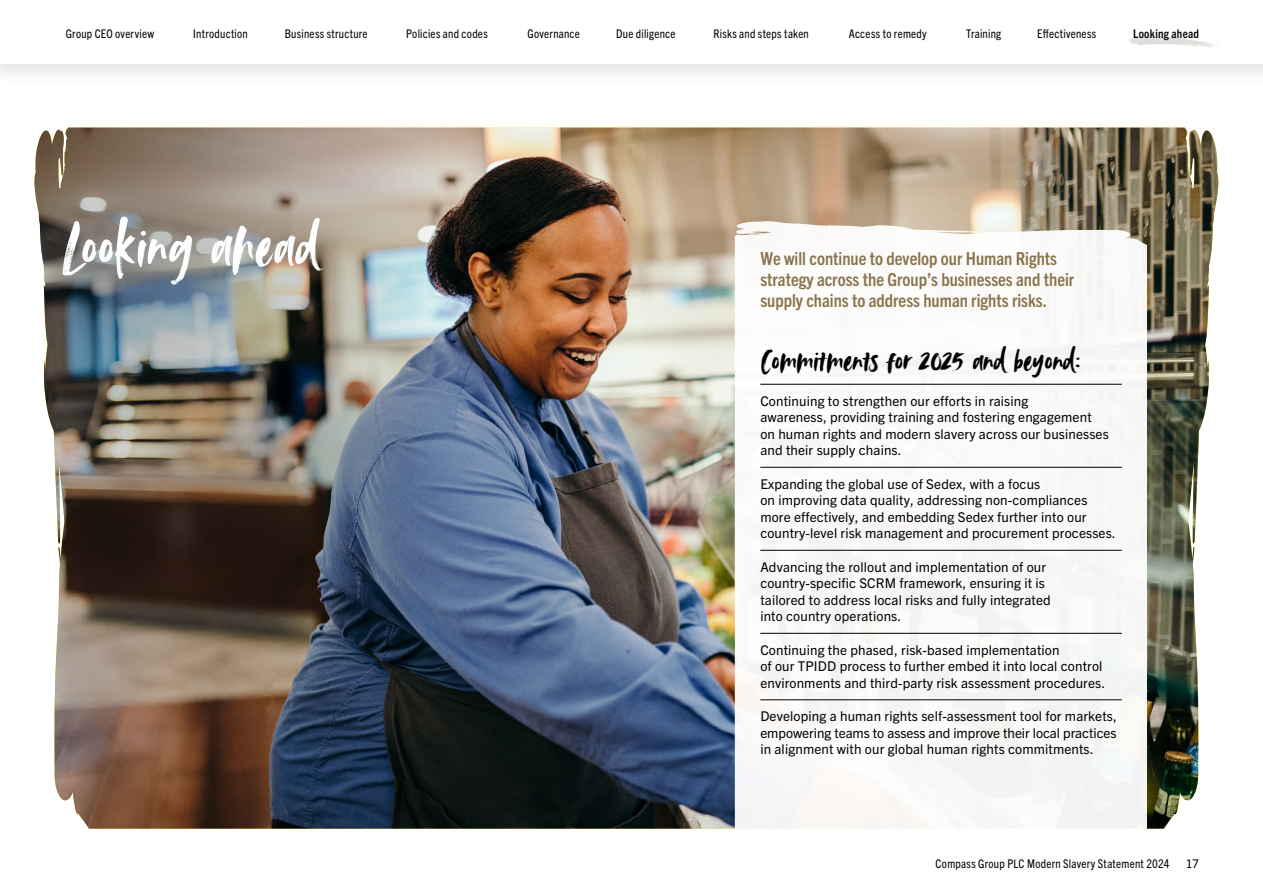
<style>
.page{position:relative;width:1263px;height:893px;background:#fff}
.page>*{position:absolute;margin:0;border:0;box-sizing:border-box;transform-origin:0 0}
.t1{font:64.5px "Avallon Alt";letter-spacing:.01em;color:#fff}
.t2{font:33px "Avallon Alt";color:#000}
.t3{font:700 condensed 18px/21px "Trade Gothic Next LT Pro";color:#8a724b}
.t4{font:13.5px/16.5px "Trade Gothic Next LT Pro";letter-spacing:.01em;color:#000}
.t5{font:condensed 12px "Trade Gothic Next LT Pro";letter-spacing:.02em;color:#000}
.t6{font:700 condensed 12px "Trade Gothic Next LT Pro";letter-spacing:.025em;color:#000}
.t7{font:12px "Trade Gothic Next LT Pro";color:#000}
</style>
<div class="page">
<img style="left:54px;top:127px;width:1145px;height:702px">
<img style="left:34px;top:127px;width:447px;height:501px">
<svg style="left:734px;top:221px;width:413px;height:608px"></svg>
<hr style="left:760px;top:384px;width:362px;height:1px;background:#000">
<hr style="left:760px;top:467px;width:362px;height:1px;background:#000">
<hr style="left:760px;top:550px;width:362px;height:1px;background:#000">
<hr style="left:760px;top:633px;width:362px;height:1px;background:#000">
<hr style="left:760px;top:699px;width:362px;height:1px;background:#000">
<div style="left:0;top:0;width:1263px;height:87px;background:#000;opacity:.1"></div>
<div style="left:0;top:0;width:1263px;height:64px;background:#fff"></div>
<svg style="left:1128px;top:36px;width:91px;height:11px"></svg>
<p class="t5" style="left:66px;top:26px;width:90px">Group CEO overview</p>
<p class="t5" style="left:193px;top:26px;width:56px">Introduction</p>
<p class="t5" style="left:285px;top:26px;width:84px">Business structure</p>
<p class="t5" style="left:406px;top:26px;width:83px">Policies and codes</p>
<p class="t5" style="left:528px;top:26px;width:54px">Governance</p>
<p class="t5" style="left:616px;top:26px;width:61px">Due diligence</p>
<p class="t5" style="left:713px;top:26px;width:97px">Risks and steps taken</p>
<p class="t5" style="left:849px;top:26px;width:80px">Access to remedy</p>
<p class="t5" style="left:966px;top:26px;width:36px">Training</p>
<p class="t5" style="left:1037px;top:26px;width:60px">Effectiveness</p>
<p class="t6" style="left:1133px;top:26px;width:68px">Looking ahead</p>
<h1 class="t1" style="left:64px;top:202px;width:255px">Looking ahead</h1>
<h3 class="t3" style="left:760px;top:247px;width:315px">We will continue to develop our Human Rights strategy across the Group’s businesses and their supply chains to address human rights risks.</h3>
<h2 class="t2" style="left:760px;top:338px;width:322px">Commitments for 2025 and beyond:</h2>
<p class="t4" style="left:760px;top:392px;width:350px">Continuing to strengthen our efforts in raising<br>awareness, providing training and fostering engagement on human rights and modern slavery across our businesses and their supply chains.</p>
<p class="t4" style="left:760px;top:475px;width:357px">Expanding the global use of Sedex, with a focus<br>on improving data quality, addressing non-compliances more effectively, and embedding Sedex further into our country-level risk management and procurement processes.</p>
<p class="t4" style="left:760px;top:558px;width:292px">Advancing the rollout and implementation of our country‑specific SCRM framework, ensuring it is tailored to address local risks and fully integrated into country operations.</p>
<p class="t4" style="left:760px;top:641px;width:346px">Continuing the phased, risk-based implementation<br>of our TPIDD process to further embed it into local control environments and third-party risk assessment procedures.</p>
<p class="t4" style="left:760px;top:707px;width:358px;text-align:justify">Developing a human rights self-assessment tool for markets, empowering teams to assess and improve their local practices in alignment with our global human rights commitments.</p>
<p class="t5" style="left:936px;top:855px;width:235px">Compass Group PLC Modern Slavery Statement 2024</p>
<p class="t7" style="left:1186px;top:855px;width:15px">17</p>
</div>
